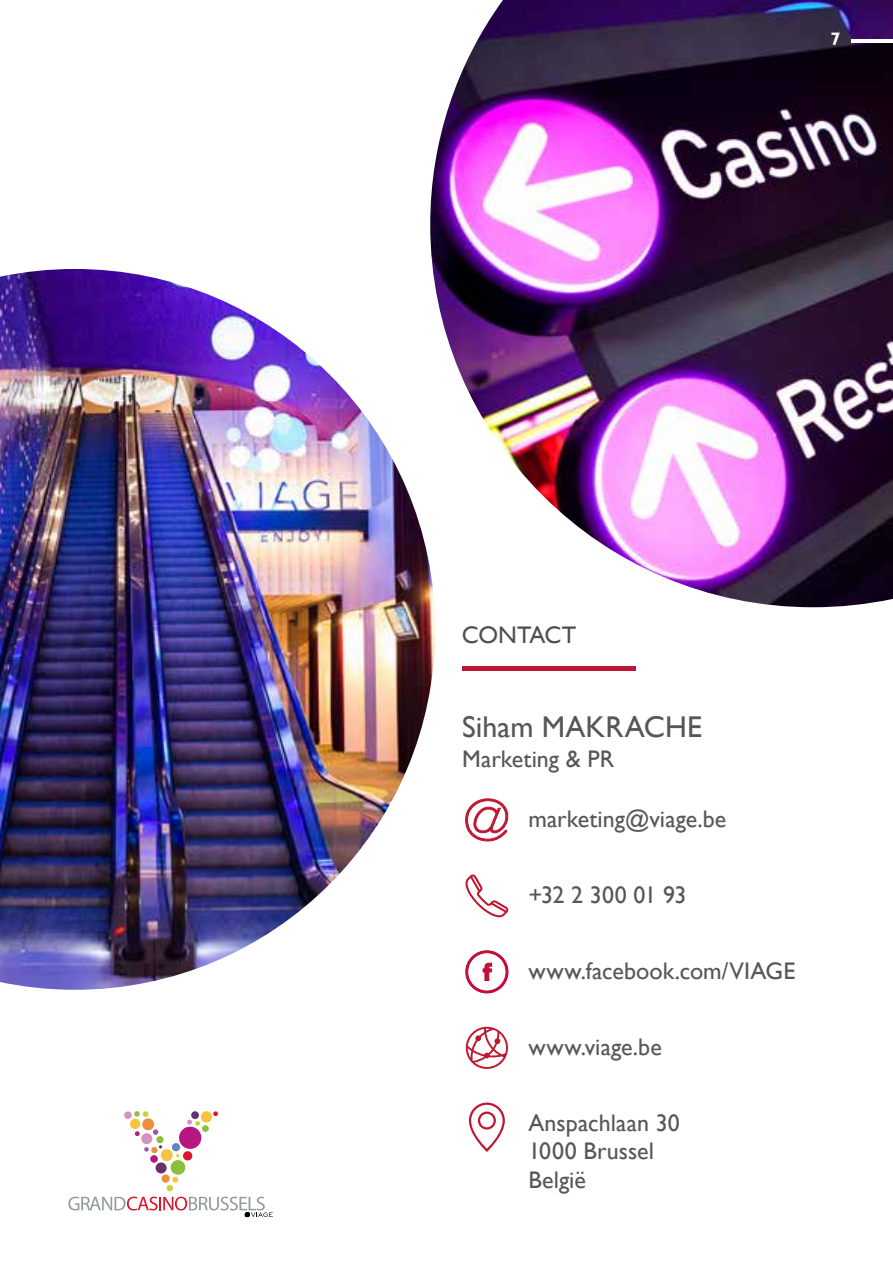
<style>
.page{position:relative;width:893px;height:1263px;background:#fff}
.page>*{position:absolute;margin:0;border:0;box-sizing:border-box;transform-origin:0 0}
.t1{font:30px "Gill Sans";color:#575756}
.t2{font:24px/28.8px "Gill Sans";letter-spacing:.005em;color:#575756}
.t3{font:24px "Gill Sans";color:#504f4f}
.t4{font:700 18px "Gill Sans";color:#fff}
</style>
<div class="page">
<img style="left:430px;top:0;width:463px;height:607px">
<hr style="left:851px;top:39px;width:42px;height:4px;background:#fff">
<svg style="left:465px;top:798px;width:43px;height:44px"></svg>
<svg style="left:465px;top:950px;width:43px;height:43px"></svg>
<svg style="left:466px;top:1027px;width:42px;height:42px"></svg>
<div style="left:462px;top:666px;width:174px;height:5px;background:#c01632"></div>
<svg style="left:465px;top:874px;width:43px;height:43px"></svg>
<svg style="left:469px;top:1102px;width:36px;height:50px"></svg>
<div style="left:179px;top:1127px;width:22px;height:22px;background:#b6167e;border-radius:50%"></div>
<div style="left:124px;top:1111px;width:8px;height:8px;background:#d492c0;border-radius:50%"></div>
<svg style="left:134px;top:1111px;width:14px;height:6px"></svg>
<div style="left:130px;top:1118px;width:10px;height:11px;background:#f8c33e;border-radius:50%"></div>
<div style="left:142px;top:1118px;width:12px;height:12px;background:#ee8f3d;border-radius:50%"></div>
<div style="left:141px;top:1133px;width:11px;height:11px;background:#d492c0;border-radius:50%"></div>
<svg style="left:135px;top:1131px;width:5px;height:5px"></svg>
<svg style="left:153px;top:1129px;width:5px;height:6px"></svg>
<div style="left:156px;top:1136px;width:8px;height:7px;background:#8cbf3c;border-radius:50%"></div>
<div style="left:151px;top:1147px;width:7px;height:6px;background:#ee8f3d;border-radius:50%"></div>
<svg style="left:144px;top:1147px;width:5px;height:5px"></svg>
<div style="left:161px;top:1149px;width:12px;height:12px;background:#f8c33e;border-radius:50%"></div>
<div style="left:150px;top:1155px;width:8px;height:8px;background:#b6167e;border-radius:50%"></div>
<div style="left:156px;top:1162px;width:11px;height:11px;background:#68316c;border-radius:50%"></div>
<svg style="left:162px;top:1174px;width:8px;height:9px"></svg>
<svg style="left:68px;top:1177px;width:205px;height:40px"></svg>
<div style="left:172px;top:1143px;width:8px;height:8px;background:#5d86c5;border-radius:50%"></div>
<div style="left:183px;top:1151px;width:9px;height:9px;background:#dd1329;border-radius:50%"></div>
<svg style="left:187px;top:1119px;width:13px;height:7px"></svg>
<div style="left:202px;top:1125px;width:7px;height:7px;background:#8cbf3c;border-radius:50%"></div>
<div style="left:201px;top:1111px;width:11px;height:11px;background:#f8c33e;border-radius:50%"></div>
<div style="left:191px;top:1111px;width:8px;height:8px;background:#68316c;border-radius:50%"></div>
<svg style="left:213px;top:1111px;width:5px;height:5px"></svg>
<div style="left:171px;top:1160px;width:14px;height:15px;background:#8cbf3c;border-radius:50%"></div>
<img style="left:0;top:269px;width:435px;height:721px">
<p class="t4" style="left:831px;top:28px;width:11px">7</p>
<p class="t3" style="left:462px;top:620px;width:116px">Contact</p>
<p class="t1" style="left:462px;top:709px;width:124px">Siham MAKRACHE</p>
<p class="t2" style="left:462px;top:745px;width:152px">Marketing &amp; PR</p>
<p class="t2" style="left:528px;top:805px;width:200px">marketing@viage.be</p>
<p class="t2" style="left:528px;top:881px;width:160px">+32 2 300 01 93</p>
<p class="t2" style="left:528px;top:957px;width:266px">www.facebook.com/VIAGE</p>
<p class="t2" style="left:528px;top:1033px;width:135px">www.viage.be</p>
<p class="t2" style="left:528px;top:1108px;width:153px">Anspachlaan 30<br>1000 Brussel<br>België</p>
</div>
